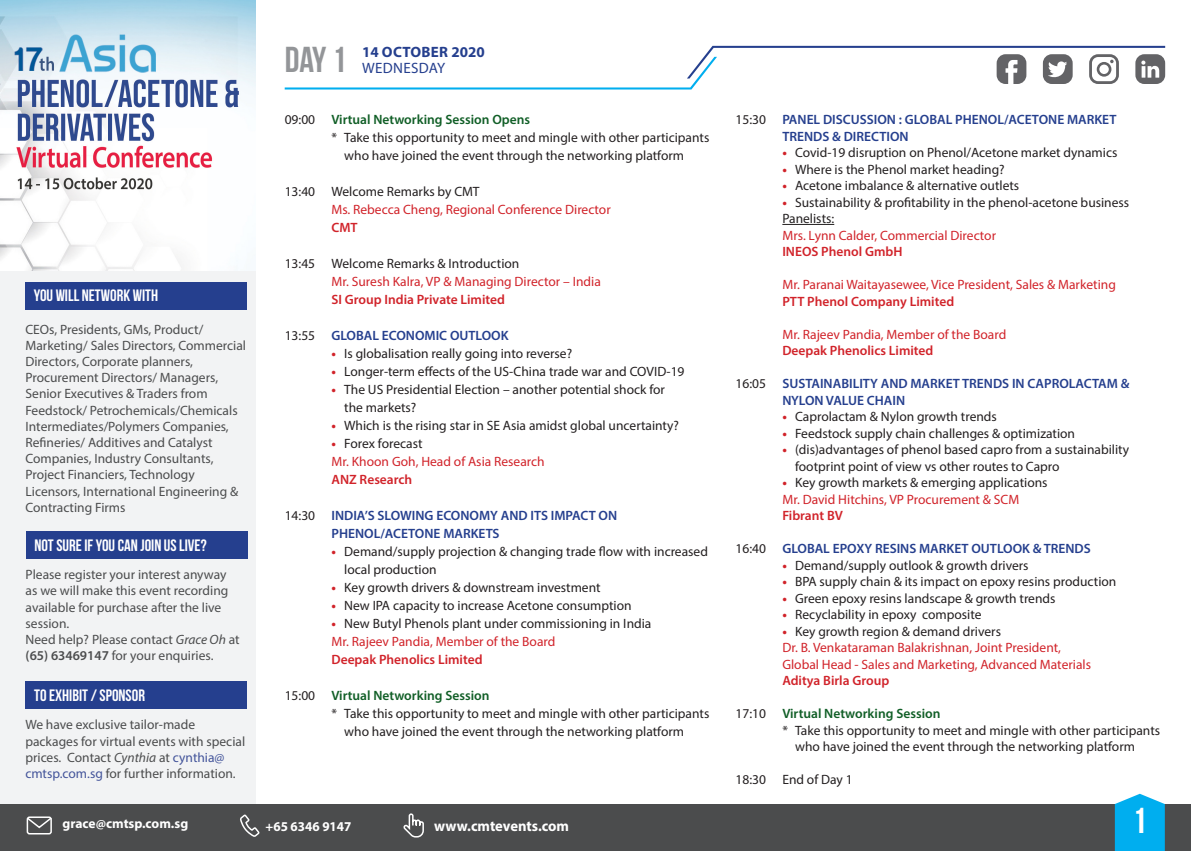
<style>
.page{position:relative;width:1191px;height:851px;background:#fff}
.page>*{position:absolute;margin:0;border:0;box-sizing:border-box;transform-origin:0 0}
.t1{font:700 36px "Bebas Neue";color:#939598}
.t2{font:700 36px "Bebas Neue";color:#fff}
.t3{font:700 16.5px "Bebas Neue";color:#fff}
.t4{font:700 15px/16.5px "Myriad Pro";letter-spacing:.01em;color:#253f8e}
.t5{font:700 15px "Myriad Pro";color:#fff}
.t6{font:13.5px/18px "Myriad Pro";color:#231f20}
.t7{font:13.5px/16.2px "Myriad Pro";color:#4b4c4d}
.t8{font:13.5px/16.5px "Myriad Pro";color:#d1232a}
.t9{font:600 13.5px/16.5px "Myriad Pro";color:#253f8e}
.t10{font:600 13.5px "Myriad Pro";color:#d1232a}
.t11{font:600 13.5px "Myriad Pro";color:#105e26}
.t12{font:700 13.5px "Myriad Pro";color:#fff}
.s1{font-style:italic}
.s2{font-weight:600}
.s3{color:#43549a}
.s4{font-weight:400}
.s5{font-weight:400;color:#231f20}
.s6{font-weight:700;color:#d1232a}
</style>
<div class="page">
<div style="left:0;top:804px;width:1191px;height:46px;background:#4b4c4d"></div>
<svg style="left:403px;top:813px;width:21px;height:25px"></svg>
<svg style="left:240px;top:814px;width:20px;height:23px"></svg>
<div style="left:27px;top:816px;width:25px;height:18px;border:2px solid #fff;border-radius:2px"></div>
<svg style="left:26px;top:816px;width:26px;height:13px"></svg>
<svg style="left:1114px;top:793px;width:50px;height:57px;background:#1bb5ee"></svg>
<hr style="left:782px;top:224px;width:52px;height:1px;background:#231f20">
<svg style="left:285px;top:46px;width:880px;height:43px"></svg>
<div style="left:0;top:271px;width:256px;height:533px;background:#f2f3f4"></div>
<div style="left:26px;top:681px;width:221px;height:28px;background:#253f8e"></div>
<img style="left:0;top:0;width:256px;height:271px">
<div style="left:26px;top:531px;width:221px;height:28px;background:#253f8e"></div>
<div style="left:25px;top:282px;width:222px;height:27px;background:#253f8e"></div>
<p class="t3" style="left:34px;top:286px;width:126px">YOU WILL NETWORK WITH</p>
<p class="t7" style="left:25px;top:321px;width:222px">CEOs, Presidents, GMs, Product/ Marketing/ Sales Directors, Commercial Directors, Corporate planners, Procurement Directors/ Managers, Senior Executives &amp; Traders from Feedstock/ Petrochemicals/Chemicals Intermediates/Polymers Companies, Refineries/ Additives and Catalyst Companies, Industry Consultants, Project Financiers, Technology Licensors, International Engineering &amp; Contracting Firms</p>
<p class="t3" style="left:34px;top:535px;width:174px">NOT SURE IF YOU CAN JOIN US LIVE?</p>
<p class="t7" style="left:26px;top:566px;width:204px">Please register your interest anyway as we will make this event recording available for purchase after the live session.</p>
<p class="t7" style="left:26px;top:631px;width:216px">Need help? Please contact <span class="s1">Grace Oh</span> at <span class="s2">(65) 63469147</span> for your enquiries.</p>
<p class="t3" style="left:34px;top:686px;width:112px">TO EXHIBIT / SPONSOR</p>
<p class="t7" style="left:25px;top:716px;width:221px">We have exclusive tailor-made packages for virtual events with special prices. Contact <span class="s1">Cynthia</span> at <span class="s3">cynthia@ cmtsp.com.sg</span> for further information.</p>
<p class="t1" style="left:285px;top:40px;width:63px">Day 1</p>
<p class="t4" style="left:362px;top:43px;width:124px">14 OCTOBER 2020<br><span class="s4">WEDNESDAY</span></p>
<p class="t11" style="left:285px;top:111px;width:247px"><span class="s5">09:00</span> Virtual Networking Session Opens</p>
<p class="t6" style="left:344px;top:128px;width:366px;text-indent:-13px">* Take this opportunity to meet and mingle with other participants who have joined the event through the networking platform</p>
<p class="t6" style="left:285px;top:182px;width:196px">13:40 Welcome Remarks by CMT</p>
<p class="t8" style="left:331px;top:201px;width:281px">Ms. Rebecca Cheng, Regional Conference Director</p>
<p class="t10" style="left:331px;top:219px;width:28px">CMT</p>
<p class="t6" style="left:285px;top:254px;width:236px">13:45 Welcome Remarks &amp; Introduction</p>
<p class="t8" style="left:331px;top:273px;width:271px">Mr. Suresh Kalra, VP &amp; Managing Director – India</p>
<p class="t10" style="left:331px;top:291px;width:175px">SI Group India Private Limited</p>
<p class="t9" style="left:285px;top:327px;width:225px"><span class="s5">13:55</span> GLOBAL ECONOMIC OUTLOOK</p>
<p class="t6" style="left:331px;top:344px;width:242px"><span class="s6">•</span> Is globalisation really going into reverse?</p>
<p class="t6" style="left:331px;top:362px;width:354px"><span class="s6">•</span> Longer-term effects of the US-China trade war and COVID-19</p>
<p class="t6" style="left:344px;top:380px;width:322px;text-indent:-13px"><span class="s6">•</span> The US Presidential Election – another potential shock for the markets?</p>
<p class="t6" style="left:331px;top:416px;width:349px"><span class="s6">•</span> Which is the rising star in SE Asia amidst global uncertainty?</p>
<p class="t6" style="left:331px;top:434px;width:93px"><span class="s6">•</span> Forex forecast</p>
<p class="t8" style="left:331px;top:453px;width:215px">Mr. Khoon Goh, Head of Asia Research</p>
<p class="t10" style="left:331px;top:471px;width:82px">ANZ Research</p>
<p class="t9" style="left:331px;top:506px;width:287px;line-height:18px;text-indent:-47px"><span class="s5">14:30</span> INDIA’S SLOWING ECONOMY AND ITS IMPACT ON<br>PHENOL/ACETONE MARKETS</p>
<p class="t6" style="left:344px;top:542px;width:365px;text-indent:-13px"><span class="s6">•</span> Demand/supply projection &amp; changing trade flow with increased local production</p>
<p class="t6" style="left:331px;top:578px;width:271px"><span class="s6">•</span> Key growth drivers &amp; downstream investment</p>
<p class="t6" style="left:331px;top:596px;width:302px"><span class="s6">•</span> New IPA capacity to increase Acetone consumption</p>
<p class="t6" style="left:331px;top:614px;width:321px"><span class="s6">•</span> New Butyl Phenols plant under commissioning in India</p>
<p class="t8" style="left:331px;top:633px;width:225px">Mr. Rajeev Pandia, Member of the Board</p>
<p class="t10" style="left:331px;top:651px;width:152px">Deepak Phenolics Limited</p>
<p class="t11" style="left:285px;top:687px;width:206px"><span class="s5">15:00</span> Virtual Networking Session</p>
<p class="t6" style="left:344px;top:704px;width:366px;text-indent:-13px">* Take this opportunity to meet and mingle with other participants who have joined the event through the networking platform</p>
<p class="t12" style="left:63px;top:814px;width:127px">grace@cmtsp.com.sg</p>
<p class="t12" style="left:266px;top:817px;width:87px">+65 6346 9147</p>
<p class="t5" style="left:434px;top:816px;width:136px">www.cmtevents.com</p>
<p class="t9" style="left:782px;top:111px;width:335px;text-indent:-47px"><span class="s5">15:30</span> PANEL DISCUSSION : GLOBAL PHENOL/ACETONE MARKET<br>TRENDS &amp; DIRECTION</p>
<p class="t6" style="left:782px;top:143px;width:336px"><span class="s6">•</span> Covid-19 disruption on Phenol/Acetone market dynamics</p>
<p class="t6" style="left:782px;top:160px;width:224px"><span class="s6">•</span> Where is the Phenol market heading?</p>
<p class="t6" style="left:782px;top:176px;width:238px"><span class="s6">•</span> Acetone imbalance &amp; alternative outlets</p>
<p class="t6" style="left:782px;top:193px;width:348px"><span class="s6">•</span> Sustainability &amp; profitability in the phenol-acetone business</p>
<p class="t6" style="left:782px;top:209px;width:53px">Panelists:</p>
<p class="t8" style="left:782px;top:226px;width:215px">Mrs. Lynn Calder, Commercial Director</p>
<p class="t10" style="left:782px;top:243px;width:122px">INEOS Phenol GmbH</p>
<p class="t8" style="left:782px;top:276px;width:335px">Mr. Paranai Waitayasewee, Vice President, Sales &amp; Marketing</p>
<p class="t10" style="left:782px;top:292px;width:173px">PTT Phenol Company Limited</p>
<p class="t8" style="left:782px;top:325px;width:225px">Mr. Rajeev Pandia, Member of the Board</p>
<p class="t10" style="left:782px;top:342px;width:152px">Deepak Phenolics Limited</p>
<p class="t9" style="left:782px;top:375px;width:348px;text-indent:-47px"><span class="s5">16:05</span> SUSTAINABILITY AND MARKET TRENDS IN CAPROLACTAM &amp;<br>NYLON VALUE CHAIN</p>
<p class="t6" style="left:782px;top:407px;width:216px"><span class="s6">•</span> Caprolactam &amp; Nylon growth trends</p>
<p class="t6" style="left:782px;top:424px;width:294px"><span class="s6">•</span> Feedstock supply chain challenges &amp; optimization</p>
<p class="t6" style="left:795px;top:441px;width:335px;line-height:16.5px;text-indent:-13px"><span class="s6">•</span> (dis)advantages of phenol based capro from a sustainability footprint point of view vs other routes to Capro</p>
<p class="t6" style="left:782px;top:473px;width:267px"><span class="s6">•</span> Key growth markets &amp; emerging applications</p>
<p class="t8" style="left:782px;top:490px;width:238px">Mr. David Hitchins, VP Procurement &amp; SCM</p>
<p class="t10" style="left:782px;top:507px;width:62px">Fibrant BV</p>
<p class="t9" style="left:735px;top:540px;width:357px"><span class="s5">16:40</span> GLOBAL EPOXY RESINS MARKET OUTLOOK &amp; TRENDS</p>
<p class="t6" style="left:782px;top:556px;width:248px"><span class="s6">•</span> Demand/supply outlook &amp; growth drivers</p>
<p class="t6" style="left:782px;top:572px;width:335px"><span class="s6">•</span> BPA supply chain &amp; its impact on epoxy resins production</p>
<p class="t6" style="left:782px;top:589px;width:275px"><span class="s6">•</span> Green epoxy resins landscape &amp; growth trends</p>
<p class="t6" style="left:782px;top:605px;width:201px"><span class="s6">•</span> Recyclability in epoxy composite</p>
<p class="t6" style="left:782px;top:622px;width:220px"><span class="s6">•</span> Key growth region &amp; demand drivers</p>
<p class="t8" style="left:782px;top:639px;width:310px">Dr. B. Venkataraman Balakrishnan, Joint President,<br>Global Head - Sales and Marketing, Advanced Materials</p>
<p class="t10" style="left:782px;top:672px;width:108px">Aditya Birla Group</p>
<p class="t11" style="left:735px;top:705px;width:206px"><span class="s5">17:10</span> Virtual Networking Session</p>
<p class="t6" style="left:795px;top:721px;width:366px;line-height:16.5px;text-indent:-13px">* Take this opportunity to meet and mingle with other participants who have joined the event through the networking platform</p>
<p class="t6" style="left:735px;top:770px;width:119px">18:30 End of Day 1</p>
<p class="t2" style="left:1132px;top:800px;width:16px">1</p>
</div>
